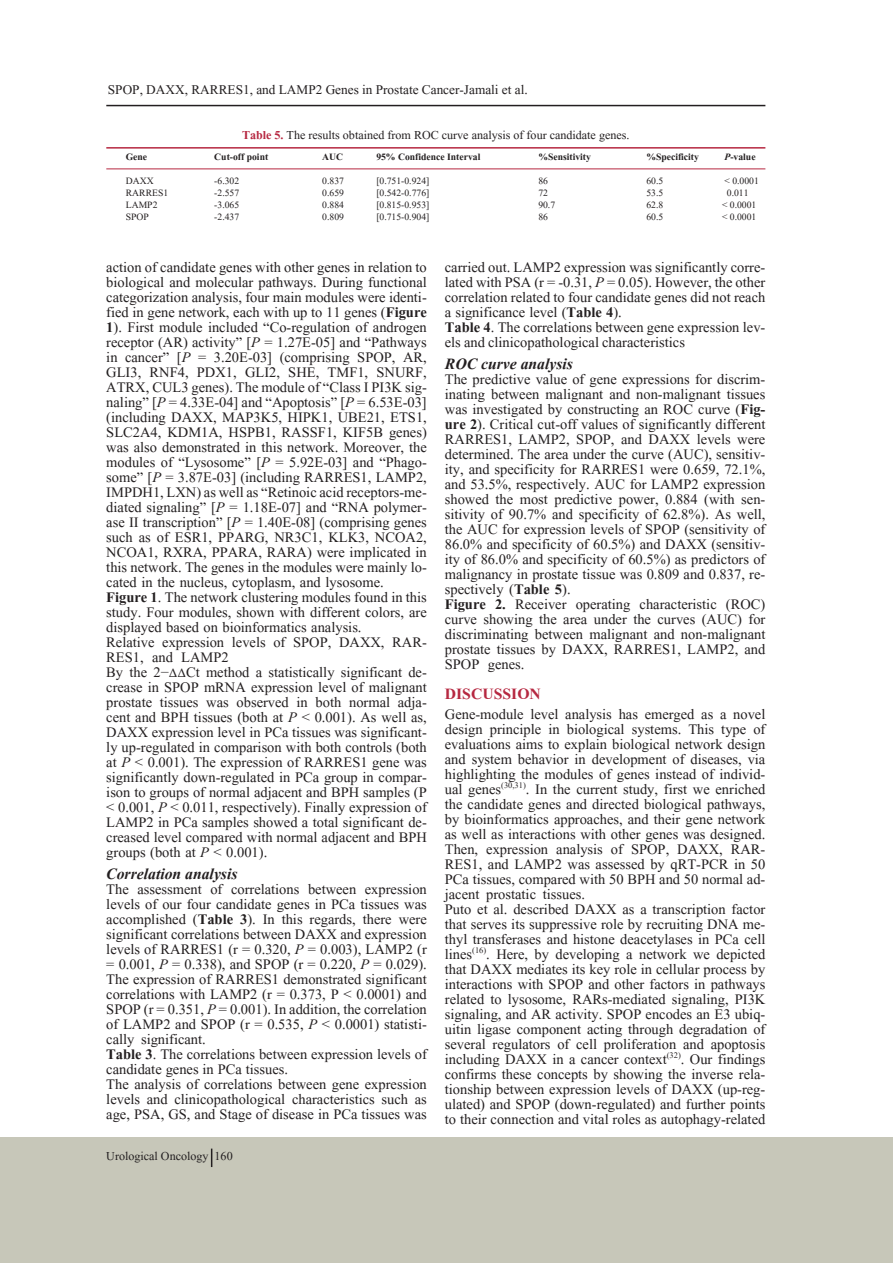
<style>
.page{position:relative;width:893px;height:1263px;background:#fff}
.page>*{position:absolute;margin:0;border:0;box-sizing:border-box;transform-origin:0 0}
.t1{font:italic 700 19.5px "Aparajita";color:#231f20}
.t2{font:700 19.5px "Aparajita";color:#b62841}
.t3{font:18px/15px "Aparajita";color:#231f20;text-align:justify}
.t4{font:16.5px "Aparajita";color:#231f20}
.t5{font:15px "Aparajita";color:#231f20}
.t6{font:12px "Aparajita";color:#231f20}
.t7{font:700 12px "Aparajita";color:#231f20}
.s1{font-weight:700;color:#b62841}
.s2{font-style:italic}
.s3{font-weight:700}
.s4{font-family:"Adobe Arabic"}
</style>
<div class="page">
<div style="left:0;top:1137px;width:893px;height:126px;background:#c7c7b9"></div>
<hr style="left:106px;top:105px;width:659px;height:1px;background:#231f20">
<svg style="left:211px;top:1148px;width:1px;height:19px"></svg>
<hr style="left:106px;top:147px;width:659px;height:2px;background:#b62841">
<hr style="left:106px;top:168px;width:659px;height:1px;background:#b62841">
<p class="t4" style="left:108px;top:81px;width:421px">SPOP, DAXX, RARRES1, and LAMP2 Genes in Prostate Cancer-Jamali et al.</p>
<p class="t5" style="left:242px;top:128px;width:389px"><span class="s1">Table 5.</span> The results obtained from ROC curve analysis of four candidate genes.</p>
<p class="t7" style="left:126px;top:151px;width:23px">Gene</p>
<p class="t7" style="left:214px;top:151px;width:55px">Cut-off point</p>
<p class="t7" style="left:322px;top:151px;width:22px">AUC</p>
<p class="t7" style="left:376px;top:151px;width:106px">95% Confidence Interval</p>
<p class="t7" style="left:538px;top:151px;width:54px">%Sensitivity</p>
<p class="t7" style="left:646px;top:151px;width:54px">%Specificity</p>
<p class="t7" style="left:724px;top:151px;width:33px"><span class="s2">P</span>-value</p>
<p class="t6" style="left:126px;top:175px;width:29px">DAXX</p>
<p class="t6" style="left:214px;top:175px;width:26px">-6.302</p>
<p class="t6" style="left:322px;top:175px;width:23px">0.837</p>
<p class="t6" style="left:376px;top:175px;width:55px">[0.751-0.924]</p>
<p class="t6" style="left:538px;top:175px;width:11px">86</p>
<p class="t6" style="left:646px;top:175px;width:18px">60.5</p>
<p class="t6" style="left:724px;top:175px;width:36px">&lt; 0.0001</p>
<p class="t6" style="left:126px;top:187px;width:44px">RARRES1</p>
<p class="t6" style="left:214px;top:187px;width:26px">-2.557</p>
<p class="t6" style="left:322px;top:187px;width:23px">0.659</p>
<p class="t6" style="left:376px;top:187px;width:55px">[0.542-0.776]</p>
<p class="t6" style="left:538px;top:187px;width:11px">72</p>
<p class="t6" style="left:646px;top:187px;width:18px">53.5</p>
<p class="t6" style="left:727px;top:187px;width:23px">0.011</p>
<p class="t6" style="left:126px;top:199px;width:33px">LAMP2</p>
<p class="t6" style="left:214px;top:199px;width:26px">-3.065</p>
<p class="t6" style="left:322px;top:199px;width:23px">0.884</p>
<p class="t6" style="left:376px;top:199px;width:55px">[0.815-0.953]</p>
<p class="t6" style="left:538px;top:199px;width:18px">90.7</p>
<p class="t6" style="left:646px;top:199px;width:18px">62.8</p>
<p class="t6" style="left:722px;top:199px;width:36px">&lt; 0.0001</p>
<p class="t6" style="left:126px;top:211px;width:25px">SPOP</p>
<p class="t6" style="left:214px;top:211px;width:26px">-2.437</p>
<p class="t6" style="left:322px;top:211px;width:23px">0.809</p>
<p class="t6" style="left:376px;top:211px;width:55px">[0.715-0.904]</p>
<p class="t6" style="left:538px;top:211px;width:11px">86</p>
<p class="t6" style="left:646px;top:211px;width:18px">60.5</p>
<p class="t6" style="left:722px;top:211px;width:36px">&lt; 0.0001</p>
<p class="t3" style="left:106px;top:261px;width:322px">action of candidate genes with other genes in relation to biological and molecular pathways. During functional categorization analysis, four main modules were identi&shy;fied in gene network, each with up to 11 genes (<span class="s3">Figure 1</span>). First module included “Co-regulation of androgen receptor (AR) activity” [<span class="s2">P</span> = 1.27E-05] and “Pathways in cancer” [<span class="s2">P</span> = 3.20E-03] (comprising SPOP, AR, GLI3, RNF4, PDX1, GLI2, SHE, TMF1, SNURF, ATRX, CUL3 genes). The module of “Class I PI3K sig&shy;naling” [<span class="s2">P</span> = 4.33E-04] and “Apoptosis” [<span class="s2">P</span> = 6.53E-03] (including DAXX, MAP3K5, HIPK1, UBE21, ETS1, SLC2A4, KDM1A, HSPB1, RASSF1, KIF5B genes) was also demonstrated in this network. Moreover, the modules of “Lysosome” [<span class="s2">P</span> = 5.92E-03] and “Phago&shy;some” [<span class="s2">P</span> = 3.87E-03] (including RARRES1, LAMP2, IMPDH1, LXN) as well as “Retinoic acid receptors-me&shy;diated signaling” [<span class="s2">P</span> = 1.18E-07] and “RNA polymer&shy;ase II transcription” [<span class="s2">P</span> = 1.40E-08] (comprising genes such as of ESR1, PPARG, NR3C1, KLK3, NCOA2, NCOA1, RXRA, PPARA, RARA) were implicated in this network. The genes in the modules were mainly lo&shy;cated in the nucleus, cytoplasm, and lysosome.</p>
<p class="t3" style="left:106px;top:591px;width:322px"><span class="s3">Figure 1</span>. The network clustering modules found in this study. Four modules, shown with different colors, are displayed based on bioinformatics analysis.</p>
<p class="t3" style="left:106px;top:636px;width:322px">Relative expression levels of SPOP, DAXX, RAR-<br>RES1, and LAMP2</p>
<p class="t3" style="left:106px;top:666px;width:322px">By the 2−<span class="s4">∆∆</span>Ct method a statistically significant de&shy;crease in SPOP mRNA expression level of malignant prostate tissues was observed in both normal adja&shy;cent and BPH tissues (both at <span class="s2">P</span> &lt; 0.001). As well as, DAXX expression level in PCa tissues was significant&shy;ly up-regulated in comparison with both controls (both at <span class="s2">P</span> &lt; 0.001). The expression of RARRES1 gene was significantly down-regulated in PCa group in compar&shy;ison to groups of normal adjacent and BPH samples (P &lt; 0.001, <span class="s2">P</span> &lt; 0.011, respectively). Finally expression of LAMP2 in PCa samples showed a total significant de&shy;creased level compared with normal adjacent and BPH groups (both at <span class="s2">P</span> &lt; 0.001).</p>
<p class="t1" style="left:106px;top:865px;width:133px">Correlation analysis</p>
<p class="t3" style="left:106px;top:884px;width:322px">The assessment of correlations between expression levels of our four candidate genes in PCa tissues was accomplished (<span class="s3">Table 3</span>). In this regards, there were significant correlations between DAXX and expression levels of RARRES1 (r = 0.320, <span class="s2">P</span> = 0.003), LAMP2 (r = 0.001, <span class="s2">P</span> = 0.338), and SPOP (r = 0.220, <span class="s2">P</span> = 0.029).<br>The expression of RARRES1 demonstrated significant correlations with LAMP2 (r = 0.373, P &lt; 0.0001) and SPOP (r = 0.351, <span class="s2">P</span> = 0.001). In addition, the correlation of LAMP2 and SPOP (r = 0.535, <span class="s2">P</span> &lt; 0.0001) statisti&shy;cally significant.</p>
<p class="t3" style="left:106px;top:1049px;width:322px"><span class="s3">Table 3</span>. The correlations between expression levels of candidate genes in PCa tissues.</p>
<p class="t3" style="left:106px;top:1079px;width:322px">The analysis of correlations between gene expression levels and clinicopathological characteristics such as age, PSA, GS, and Stage of disease in PCa tissues was</p>
<p class="t5" style="left:106px;top:1148px;width:128px">Urological Oncology 160</p>
<p class="t3" style="left:445px;top:261px;width:322px">carried out. LAMP2 expression was significantly corre&shy;lated with PSA (r = -0.31, <span class="s2">P</span> = 0.05). However, the other correlation related to four candidate genes did not reach a significance level (<span class="s3">Table 4</span>).</p>
<p class="t3" style="left:445px;top:321px;width:322px"><span class="s3">Table 4</span>. The correlations between gene expression lev&shy;els and clinicopathological characteristics</p>
<p class="t1" style="left:445px;top:355px;width:130px">ROC curve analysis</p>
<p class="t3" style="left:445px;top:374px;width:322px">The predictive value of gene expressions for discrim&shy;inating between malignant and non-malignant tissues was investigated by constructing an ROC curve (<span class="s3">Fig&shy;ure 2</span>). Critical cut-off values of significantly different RARRES1, LAMP2, SPOP, and DAXX levels were determined. The area under the curve (AUC), sensitiv&shy;ity, and specificity for RARRES1 were 0.659, 72.1%, and 53.5%, respectively. AUC for LAMP2 expression showed the most predictive power, 0.884 (with sen&shy;sitivity of 90.7% and specificity of 62.8%). As well, the AUC for expression levels of SPOP (sensitivity of 86.0% and specificity of 60.5%) and DAXX (sensitiv&shy;ity of 86.0% and specificity of 60.5%) as predictors of malignancy in prostate tissue was 0.809 and 0.837, re&shy;spectively (<span class="s3">Table 5</span>).</p>
<p class="t3" style="left:445px;top:599px;width:322px"><span class="s3">Figure 2.</span> Receiver operating characteristic (ROC) curve showing the area under the curves (AUC) for discriminating between malignant and non-malignant prostate tissues by DAXX, RARRES1, LAMP2, and SPOP genes.</p>
<p class="t2" style="left:445px;top:685px;width:98px">DISCUSSION</p>
<p class="t3" style="left:445px;top:708px;width:322px">Gene-module level analysis has emerged as a novel design principle in biological systems. This type of evaluations aims to explain biological network design and system behavior in development of diseases, via highlighting the modules of genes instead of individ&shy;ual genes<sup>(30,31)</sup>. In the current study, first we enriched the candidate genes and directed biological pathways, by bioinformatics approaches, and their gene network as well as interactions with other genes was designed.<br>Then, expression analysis of SPOP, DAXX, RAR-RES1, and LAMP2 was assessed by qRT-PCR in 50<br>PCa tissues, compared with 50 BPH and 50 normal ad&shy;jacent prostatic tissues.</p>
<p class="t3" style="left:445px;top:903px;width:322px">Puto et al. described DAXX as a transcription factor that serves its suppressive role by recruiting DNA me&shy;thyl transferases and histone deacetylases in PCa cell lines<sup>(16)</sup>. Here, by developing a network we depicted that DAXX mediates its key role in cellular process by interactions with SPOP and other factors in pathways related to lysosome, RARs-mediated signaling, PI3K signaling, and AR activity. SPOP encodes an E3 ubiq&shy;uitin ligase component acting through degradation of several regulators of cell proliferation and apoptosis including DAXX in a cancer context<sup>(32)</sup>. Our findings confirms these concepts by showing the inverse rela&shy;tionship between expression levels of DAXX (up-reg&shy;ulated) and SPOP (down-regulated) and further points to their connection and vital roles as autophagy-related</p>
</div>
